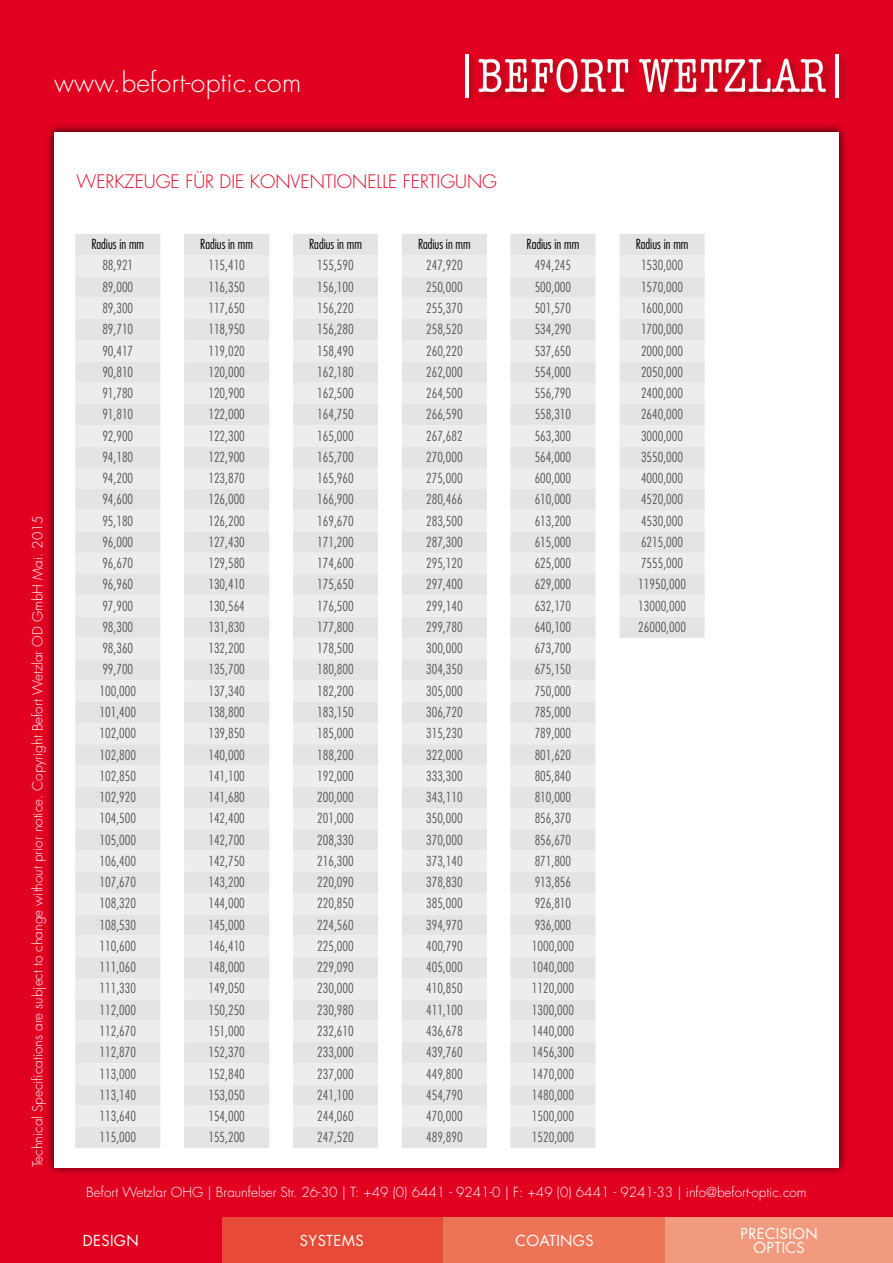
<style>
.page{position:relative;width:893px;height:1263px;background:#e20020}
.page>*{position:absolute;margin:0;border:0;box-sizing:border-box;transform-origin:0 0}
.t1{font:300 26.55px "Futura";letter-spacing:.01em;color:#fff}
.t2{font:300 18px "Futura";color:#e20020}
.t3{font:14.7px/14.7px "Futura";letter-spacing:.025em;color:#fff;text-align:center}
.t4{font:300 condensed 13.5px/21.3px "Futura";color:#58585a}
.t5{font:300 13.5px "Futura";color:#fff}
.t6{font:300 condensed 13.5px "Futura";color:#000}
</style>
<div class="page">
<div style="left:466px;top:54px;width:381px;height:52px;background:#532609;opacity:.4"></div>
<svg style="left:478px;top:59px;width:150px;height:33px"></svg>
<svg style="left:639px;top:59px;width:187px;height:33px"></svg>
<hr style="left:466px;top:54px;width:3px;height:43px;background:#fff">
<hr style="left:836px;top:54px;width:3px;height:43px;background:#fff">
<div style="left:222px;top:1217px;width:221px;height:46px;background:#e74a37"></div>
<div style="left:443px;top:1217px;width:222px;height:46px;background:#ec7557"></div>
<div style="left:665px;top:1217px;width:228px;height:46px;background:#f29a7d"></div>
<div style="left:45px;top:122px;width:803px;height:1055px;background:#000;opacity:.75"></div>
<div style="left:54px;top:132px;width:785px;height:1035px;background:#fff"></div>
<div style="left:75px;top:234px;width:85px;height:914px;background:#e3e4e4"></div>
<svg style="left:75px;top:255px;width:85px;height:872px;background:#e7e8e8"></svg>
<div style="left:184px;top:234px;width:85px;height:914px;background:#e3e4e4"></div>
<svg style="left:184px;top:255px;width:85px;height:872px;background:#e7e8e8"></svg>
<div style="left:293px;top:234px;width:85px;height:914px;background:#e3e4e4"></div>
<svg style="left:293px;top:255px;width:85px;height:872px;background:#e7e8e8"></svg>
<div style="left:402px;top:234px;width:85px;height:914px;background:#e3e4e4"></div>
<svg style="left:402px;top:255px;width:85px;height:872px;background:#e7e8e8"></svg>
<div style="left:510px;top:234px;width:85px;height:914px;background:#e3e4e4"></div>
<svg style="left:510px;top:255px;width:85px;height:872px;background:#e7e8e8"></svg>
<div style="left:620px;top:234px;width:85px;height:404px;background:#e5e6e6"></div>
<h1 class="t1" style="left:54px;top:66px;width:249px">www.befort-optic.com</h1>
<p class="t5" style="left:29px;top:1167px;width:654px;rotate:-90deg">Technical Specifications are subject to change without prior notice. Copyright Befort Wetzlar OD GmbH Mai. 2015</p>
<h2 class="t2" style="left:77px;top:171px;width:422px">WERKZEUGE FÜR DIE KONVENTIONELLE FERTIGUNG</h2>
<p class="t6" style="left:91px;top:236px;width:54px">Radius in mm</p>
<p class="t4" style="left:100px;top:255px;width:38px">88,921<br>89,000<br>89,300<br>89,710<br>90,417<br>90,810<br>91,780<br>91,810<br>92,900<br>94,180<br>94,200<br>94,600<br>95,180<br>96,000<br>96,670<br>96,960<br>97,900<br>98,300<br>98,360<br>99,700<br>100,000<br>101,400<br>102,000<br>102,800<br>102,850<br>102,920<br>104,500<br>105,000<br>106,400<br>107,670<br>108,320<br>108,530<br>110,600<br>111,060<br>111,330<br>112,000<br>112,670<br>112,870<br>113,000<br>113,140<br>113,640<br>115,000</p>
<p class="t6" style="left:200px;top:236px;width:54px">Radius in mm</p>
<p class="t4" style="left:208px;top:255px;width:38px;text-align:justify">115,410<br>116,350<br>117,650<br>118,950<br>119,020<br>120,000<br>120,900<br>122,000<br>122,300<br>122,900<br>123,870<br>126,000<br>126,200<br>127,430<br>129,580<br>130,410<br>130,564<br>131,830<br>132,200<br>135,700<br>137,340<br>138,800<br>139,850<br>140,000<br>141,100<br>141,680<br>142,400<br>142,700<br>142,750<br>143,200<br>144,000<br>145,000<br>146,410<br>148,000<br>149,050<br>150,250<br>151,000<br>152,370<br>152,840<br>153,050<br>154,000<br>155,200</p>
<p class="t6" style="left:309px;top:236px;width:54px">Radius in mm</p>
<p class="t4" style="left:317px;top:255px;width:38px;text-align:justify">155,590<br>156,100<br>156,220<br>156,280<br>158,490<br>162,180<br>162,500<br>164,750<br>165,000<br>165,700<br>165,960<br>166,900<br>169,670<br>171,200<br>174,600<br>175,650<br>176,500<br>177,800<br>178,500<br>180,800<br>182,200<br>183,150<br>185,000<br>188,200<br>192,000<br>200,000<br>201,000<br>208,330<br>216,300<br>220,090<br>220,850<br>224,560<br>225,000<br>229,090<br>230,000<br>230,980<br>232,610<br>233,000<br>237,000<br>241,100<br>244,060<br>247,520</p>
<p class="t6" style="left:418px;top:236px;width:54px">Radius in mm</p>
<p class="t4" style="left:426px;top:255px;width:38px;text-align:justify">247,920<br>250,000<br>255,370<br>258,520<br>260,220<br>262,000<br>264,500<br>266,590<br>267,682<br>270,000<br>275,000<br>280,466<br>283,500<br>287,300<br>295,120<br>297,400<br>299,140<br>299,780<br>300,000<br>304,350<br>305,000<br>306,720<br>315,230<br>322,000<br>333,300<br>343,110<br>350,000<br>370,000<br>373,140<br>378,830<br>385,000<br>394,970<br>400,790<br>405,000<br>410,850<br>411,100<br>436,678<br>439,760<br>449,800<br>454,790<br>470,000<br>489,890</p>
<p class="t6" style="left:527px;top:236px;width:54px">Radius in mm</p>
<p class="t4" style="left:532px;top:255px;width:44px">494,245<br>500,000<br>501,570<br>534,290<br>537,650<br>554,000<br>556,790<br>558,310<br>563,300<br>564,000<br>600,000<br>610,000<br>613,200<br>615,000<br>625,000<br>629,000<br>632,170<br>640,100<br>673,700<br>675,150<br>750,000<br>785,000<br>789,000<br>801,620<br>805,840<br>810,000<br>856,370<br>856,670<br>871,800<br>913,856<br>926,810<br>936,000<br>1000,000<br>1040,000<br>1120,000<br>1300,000<br>1440,000<br>1456,300<br>1470,000<br>1480,000<br>1500,000<br>1520,000</p>
<p class="t6" style="left:636px;top:236px;width:54px">Radius in mm</p>
<p class="t4" style="left:638px;top:255px;width:49px">1530,000<br>1570,000<br>1600,000<br>1700,000<br>2000,000<br>2050,000<br>2400,000<br>2640,000<br>3000,000<br>3550,000<br>4000,000<br>4520,000<br>4530,000<br>6215,000<br>7555,000<br>11950,000<br>13000,000<br>26000,000</p>
<p class="t5" style="left:86px;top:1183px;width:722px">Befort Wetzlar OHG | Braunfelser Str. 26-30 | T: +49 (0) 6441 - 9241-0 | F: +49 (0) 6441 - 9241-33 | info@befort-optic.com</p>
<p class="t3" style="left:83px;top:1233px;width:57px">DESIGN</p>
<p class="t3" style="left:300px;top:1233px;width:65px">SYSTEMS</p>
<p class="t3" style="left:515px;top:1233px;width:80px">COATINGS</p>
<p class="t3" style="left:741px;top:1226px;width:79px">PRECISION<br>OPTICS</p>
</div>
